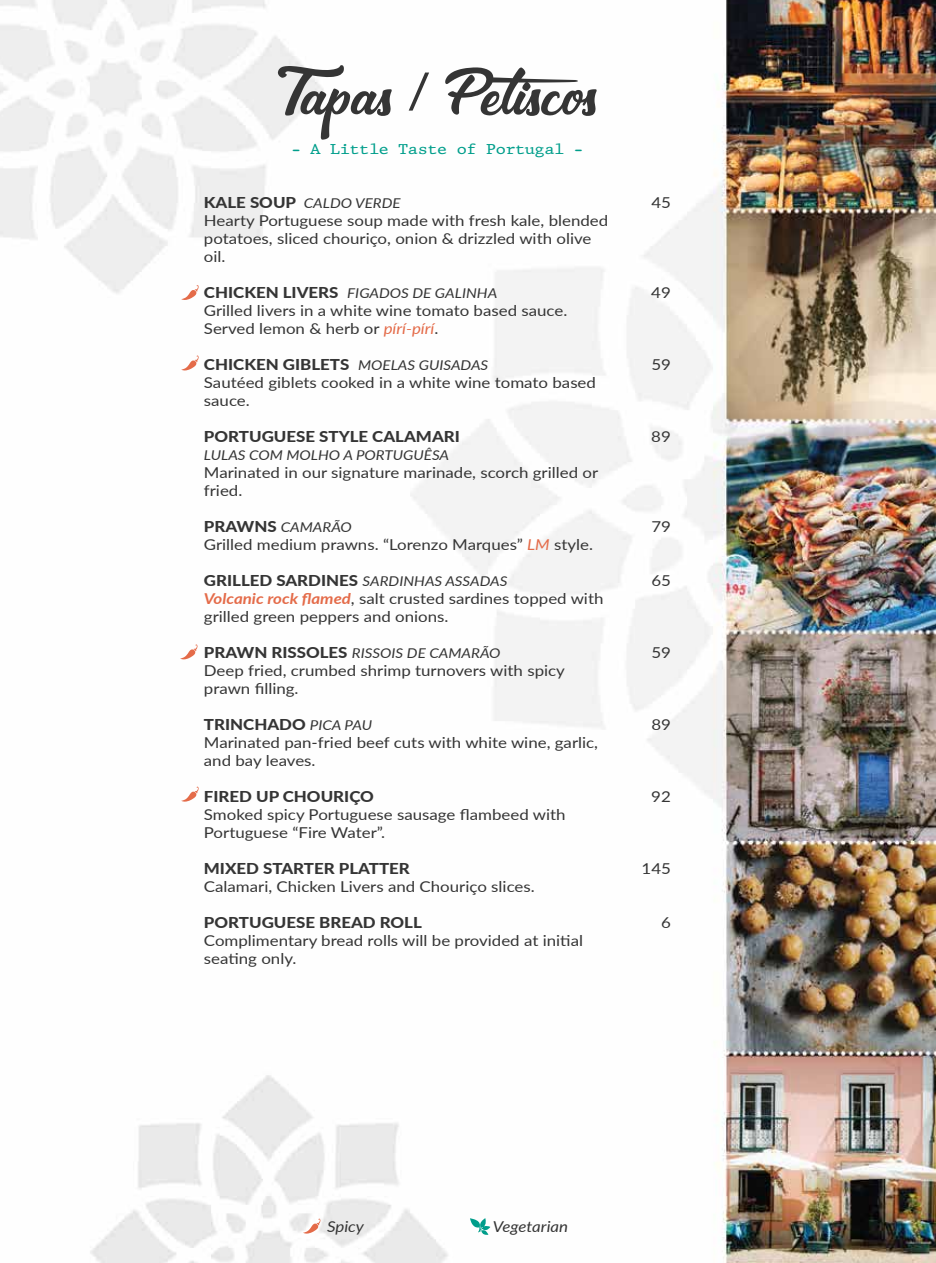
<style>
.page{position:relative;width:936px;height:1263px;background:#fff}
.page>*{position:absolute;margin:0;border:0;box-sizing:border-box;transform-origin:0 0}
.t1{font:52.5px "&Matchmaker";color:#353535;scale:1.13 1}
.t2{font:15px/18px "Lato";color:#353535;scale:1.13 1}
.t3{font:800 15px "Lato";color:#353535;scale:1.13 1}
.t4{font:15px "King";letter-spacing:-.025em;color:#009e8b;scale:1.13 1}
.t5{font:italic 15px "Lato";color:#353535;scale:1.13 1}
.t6{font:italic 13.5px "Lato";color:#353535;scale:1.13 1}
.s1{font-family:"Myriad Pro"}
.s2{font-weight:800;font-style:normal;font-size:15px}
.s3{font-style:italic;color:#e46b49}
.s4{font-weight:400;font-style:italic;font-size:13.5px}
.s5{font-weight:700;font-style:italic;color:#e46b49}
</style>
<div class="page">
<img style="left:0;top:0;width:935px;height:1263px">
<svg style="left:181px;top:786px;width:18px;height:16px"></svg>
<svg style="left:180px;top:644px;width:18px;height:15px"></svg>
<svg style="left:181px;top:355px;width:18px;height:15px"></svg>
<svg style="left:181px;top:285px;width:18px;height:15px"></svg>
<svg style="left:303px;top:1218px;width:18px;height:15px"></svg>
<svg style="left:470px;top:1218px;width:20px;height:17px"></svg>
<h1 class="t1" style="left:277px;top:60px;width:286px">Tapas <span class="s1">/</span> Petiscos</h1>
<p class="t4" style="left:291px;top:143px;width:260px">- A Little Taste of Portugal -</p>
<p class="t6" style="left:204px;top:195px;width:176px"><span class="s2">KALE SOUP</span> CALDO VERDE</p>
<p class="t2" style="left:651px;top:194px;width:19px">45</p>
<p class="t2" style="left:204px;top:212px;width:359px">Hearty Portuguese soup made with fresh kale, blended potatoes, sliced chouriço, onion &amp; drizzled with olive oil.</p>
<p class="t6" style="left:204px;top:285px;width:261px"><span class="s2">CHICKEN LIVERS</span> FIGADOS DE GALINHA</p>
<p class="t2" style="left:651px;top:284px;width:19px">49</p>
<p class="t2" style="left:204px;top:302px;width:323px">Grilled livers in a white wine tomato based sauce.<br>Served lemon &amp; herb or <span class="s3">pírí-pírí</span>.</p>
<p class="t3" style="left:204px;top:356px;width:253px">CHICKEN GIBLETS <span class="s4">MOELAS GUISADAS</span></p>
<p class="t2" style="left:651px;top:356px;width:19px">59</p>
<p class="t2" style="left:204px;top:374px;width:348px">Sautéed giblets cooked in a white wine tomato based sauce.</p>
<p class="t3" style="left:204px;top:428px;width:228px">PORTUGUESE STYLE CALAMARI</p>
<p class="t2" style="left:651px;top:428px;width:19px">89</p>
<p class="t6" style="left:204px;top:447px;width:218px">LULAS COM MOLHO A PORTUGUÊSA</p>
<p class="t2" style="left:204px;top:464px;width:350px">Marinated in our signature marinade, scorch grilled or fried.</p>
<p class="t6" style="left:204px;top:519px;width:132px"><span class="s2">PRAWNS</span> CAMARÃO</p>
<p class="t2" style="left:651px;top:518px;width:19px">79</p>
<p class="t2" style="left:204px;top:536px;width:346px">Grilled medium prawns. “Lorenzo Marques” <span class="s3">LM</span> style.</p>
<p class="t6" style="left:204px;top:573px;width:270px"><span class="s2">GRILLED SARDINES</span> SARDINHAS ASSADAS</p>
<p class="t2" style="left:651px;top:572px;width:19px">65</p>
<p class="t2" style="left:204px;top:590px;width:355px"><span class="s5">Volcanic rock flamed</span>, salt crusted sardines topped with grilled green peppers and onions.</p>
<p class="t6" style="left:204px;top:645px;width:264px"><span class="s2">PRAWN RISSOLES</span> RISSOIS DE CAMARÃO</p>
<p class="t2" style="left:651px;top:644px;width:19px">59</p>
<p class="t2" style="left:204px;top:662px;width:321px">Deep fried, crumbed shrimp turnovers with spicy prawn filling.</p>
<p class="t3" style="left:204px;top:716px;width:150px">TRINCHADO <span class="s4">PICA PAU</span></p>
<p class="t2" style="left:651px;top:716px;width:19px">89</p>
<p class="t2" style="left:204px;top:734px;width:350px">Marinated pan-fried beef cuts with white wine, garlic, and bay leaves.</p>
<p class="t3" style="left:204px;top:788px;width:152px">FIRED UP CHOURIÇO</p>
<p class="t2" style="left:651px;top:788px;width:19px">92</p>
<p class="t2" style="left:204px;top:804px;width:321px">Smoked spicy Portuguese sausage flambeed with<br>Portuguese “Fire Water”.</p>
<p class="t3" style="left:204px;top:860px;width:184px">MIXED STARTER PLATTER</p>
<p class="t2" style="left:641px;top:860px;width:27px">145</p>
<p class="t2" style="left:204px;top:878px;width:294px">Calamari, Chicken Livers and Chouriço slices.</p>
<p class="t3" style="left:204px;top:914px;width:194px">PORTUGUESE BREAD ROLL</p>
<p class="t2" style="left:661px;top:914px;width:10px">6</p>
<p class="t2" style="left:204px;top:930px;width:337px">Complimentary bread rolls will be provided at initial seating only.</p>
<p class="t5" style="left:327px;top:1218px;width:34px">Spicy</p>
<p class="t5" style="left:493px;top:1218px;width:68px">Vegetarian</p>
</div>
